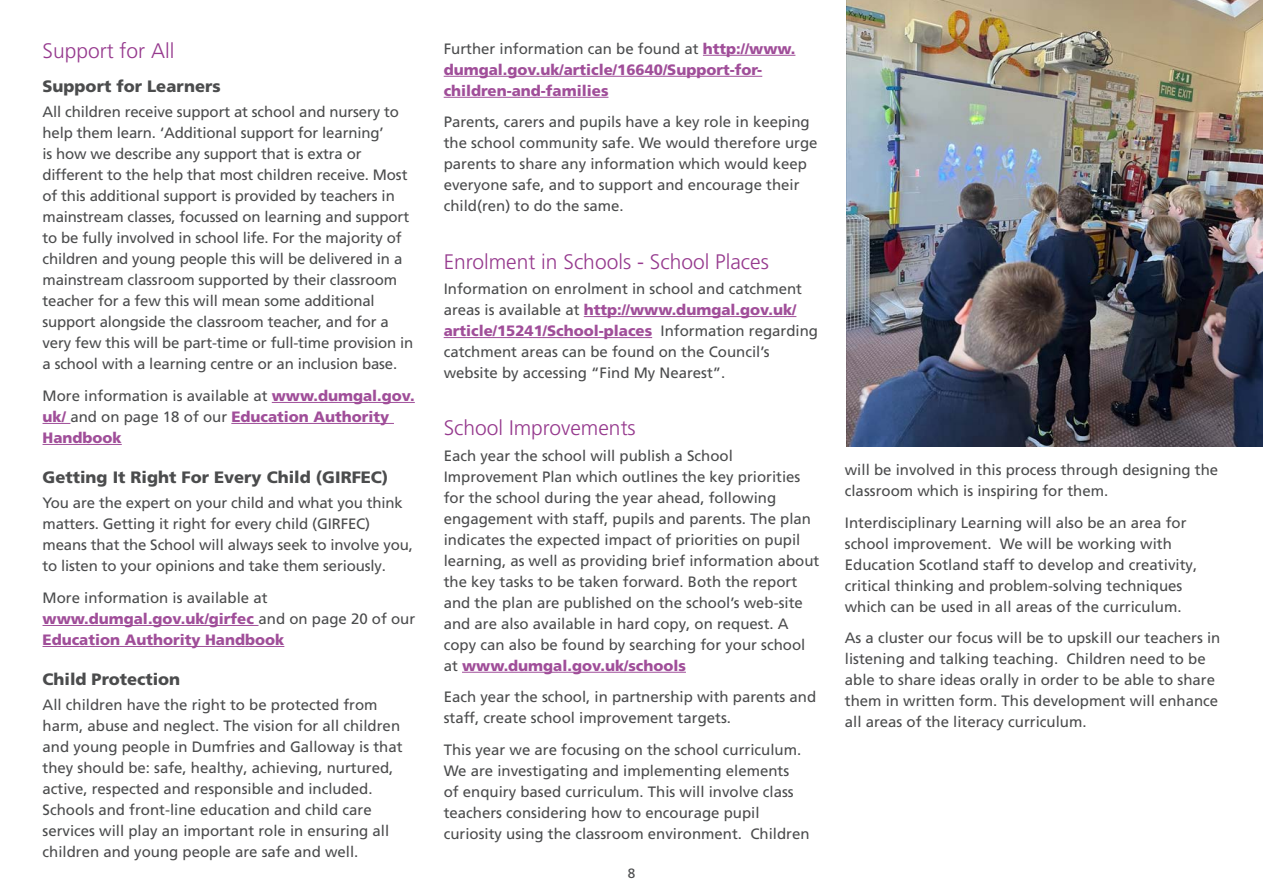
<style>
.page{position:relative;width:1263px;height:893px;background:#fff}
.page>*{position:absolute;margin:0;border:0;box-sizing:border-box;transform-origin:0 0}
.t1{font:300 21px "Frutiger LT Pro";color:#963a8e}
.Sub_heading_1{font:900 16.5px "Frutiger LT Pro";color:#4b4c4d}
.Body{font:15px/21px "Frutiger LT Pro";color:#4b4c4d}
.Body-2{font:900 15px/21px "Frutiger LT Pro";color:#a04e99}
.t2{font:13.5px "Frutiger LT Pro";color:#4b4c4d}
.s1{font-weight:900;color:#a04e99}
.s2{font-weight:400;color:#4b4c4d}
</style>
<div class="page">
<img style="left:846px;top:0;width:417px;height:446px">
<hr style="left:272px;top:402px;width:143px;height:1px;background:#a04e99">
<svg style="left:43px;top:423px;width:27px;height:1px"></svg>
<hr style="left:231px;top:423px;width:163px;height:1px;background:#a04e99">
<hr style="left:43px;top:444px;width:79px;height:1px;background:#a04e99">
<hr style="left:43px;top:625px;width:215px;height:1px;background:#a04e99">
<hr style="left:43px;top:646px;width:241px;height:1px;background:#a04e99">
<hr style="left:703px;top:55px;width:92px;height:1px;background:#a04e99">
<hr style="left:444px;top:76px;width:318px;height:1px;background:#a04e99">
<hr style="left:444px;top:97px;width:164px;height:1px;background:#a04e99">
<hr style="left:584px;top:316px;width:212px;height:1px;background:#a04e99">
<hr style="left:444px;top:337px;width:208px;height:1px;background:#a04e99">
<hr style="left:462px;top:672px;width:224px;height:1px;background:#a04e99">
<h2 class="t1" style="left:43px;top:39px;width:133px">Support for All</h2>
<h3 class="Sub_heading_1" style="left:43px;top:76px;width:180px">Support for Learners</h3>
<p class="Body" style="left:43px;top:102px;width:372px">All children receive support at school and nursery to help them learn. ‘Additional support for learning’<br>is how we describe any support that is extra or different to the help that most children receive. Most of this additional support is provided by teachers in mainstream classes, focussed on learning and support to be fully involved in school life. For the majority of children and young people this will be delivered in a mainstream classroom supported by their classroom teacher for a few this will mean some additional support alongside the classroom teacher, and for a very few this will be part-time or full-time provision in a school with a learning centre or an inclusion base.</p>
<p class="Body" style="left:43px;top:385px;width:374px">More information is available at <span class="s1">www.dumgal.gov. uk/</span> and on page 18 of our <span class="s1">Education Authority<br>Handbook</span></p>
<h3 class="Sub_heading_1" style="left:43px;top:467px;width:347px">Getting It Right For Every Child (GIRFEC)</h3>
<p class="Body" style="left:43px;top:493px;width:372px">You are the expert on your child and what you think matters. Getting it right for every child (GIRFEC) means that the School will always seek to involve you, to listen to your opinions and take them seriously.</p>
<p class="Body-2" style="left:43px;top:587px;width:374px"><span class="s2">More information is available at </span>www.dumgal.gov.uk/girfec <span class="s2">and on page 20 of our<br></span>Education Authority Handbook</p>
<h3 class="Sub_heading_1" style="left:43px;top:669px;width:139px">Child Protection</h3>
<p class="Body" style="left:43px;top:695px;width:362px">All children have the right to be protected from harm, abuse and neglect. The vision for all children and young people in Dumfries and Galloway is that they should be: safe, healthy, achieving, nurtured, active, respected and responsible and included.<br>Schools and front-line education and child care services will play an important role in ensuring all children and young people are safe and well.</p>
<p class="Body-2" style="left:444px;top:38px;width:353px"><span class="s2">Further information can be found at</span> http://www. dumgal.gov.uk/article/16640/Support-for&shy;children-and-families</p>
<p class="Body" style="left:444px;top:112px;width:375px">Parents, carers and pupils have a key role in keeping the school community safe. We would therefore urge parents to share any information which would keep everyone safe, and to support and encourage their child(ren) to do the same.</p>
<h2 class="t1" style="left:444px;top:249px;width:327px">Enrolment in Schools - School Places</h2>
<p class="Body" style="left:444px;top:278px;width:376px">Information on enrolment in school and catchment areas is available at <span class="s1">http://www.dumgal.gov.uk/ article/15241/School-places</span> Information regarding catchment areas can be found on the Council’s website by accessing “Find My Nearest”.</p>
<h2 class="t1" style="left:444px;top:416px;width:194px">School Improvements</h2>
<p class="Body" style="left:444px;top:445px;width:377px">Each year the school will publish a School Improvement Plan which outlines the key priorities for the school during the year ahead, following engagement with staff, pupils and parents. The plan indicates the expected impact of priorities on pupil learning, as well as providing brief information about the key tasks to be taken forward. Both the report and the plan are published on the school’s web-site and are also available in hard copy, on request. A copy can also be found by searching for your school at <span class="s1">www.dumgal.gov.uk/schools</span></p>
<p class="Body" style="left:444px;top:687px;width:374px">Each year the school, in partnership with parents and staff, create school improvement targets.</p>
<p class="Body" style="left:444px;top:739px;width:367px">This year we are focusing on the school curriculum.<br>We are investigating and implementing elements<br>of enquiry based curriculum. This will involve class teachers considering how to encourage pupil curiosity using the classroom environment. Children</p>
<p class="t2" style="left:628px;top:865px;width:9px">8</p>
<p class="Body" style="left:845px;top:460px;width:375px">will be involved in this process through designing the classroom which is inspiring for them.</p>
<p class="Body" style="left:845px;top:512px;width:354px">Interdisciplinary Learning will also be an area for school improvement. We will be working with Education Scotland staff to develop and creativity, critical thinking and problem-solving techniques which can be used in all areas of the curriculum.</p>
<p class="Body" style="left:845px;top:628px;width:377px">As a cluster our focus will be to upskill our teachers in listening and talking teaching. Children need to be able to share ideas orally in order to be able to share them in written form. This development will enhance all areas of the literacy curriculum.</p>
</div>
